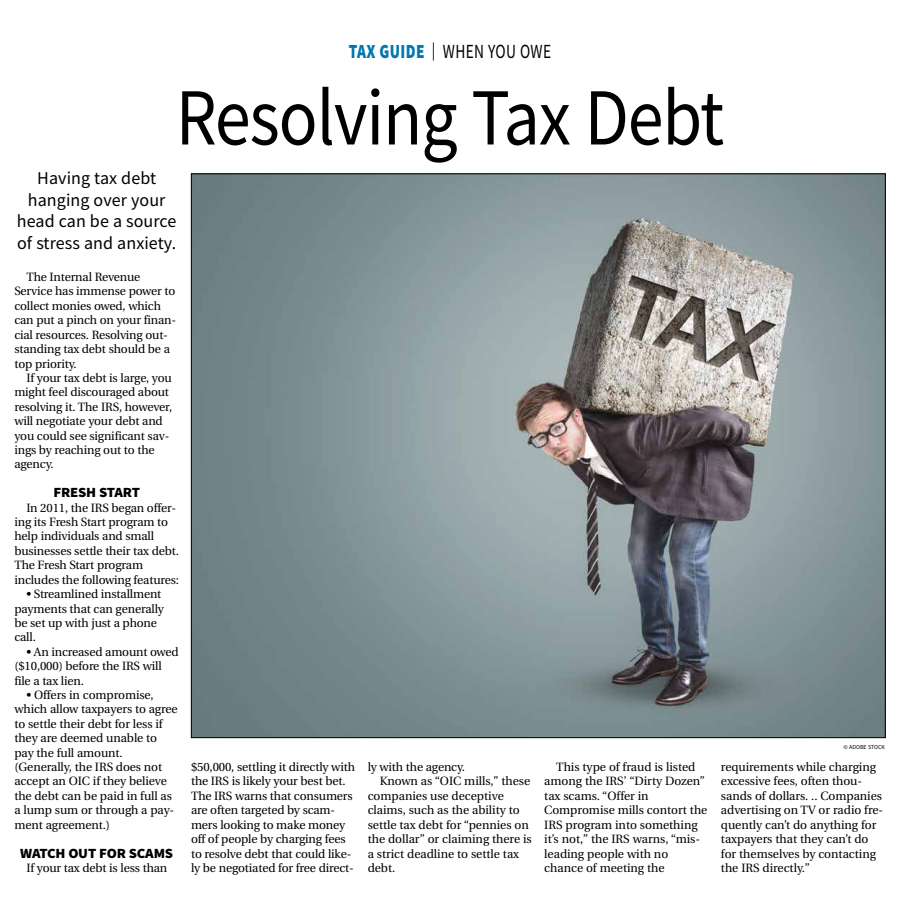
<style>
.page{position:relative;width:900px;height:908px;background:#fff}
.page>*{position:absolute;margin:0;border:0;box-sizing:border-box;transform-origin:0 0}
.t1{font:81px "Source Sans Pro";letter-spacing:-.015em;color:#000;scale:.89 1}
.t2{font:20px "Source Sans Pro";letter-spacing:.025em;color:#000;scale:.77 1}
.t3{font:18px/21.6px "Source Sans Pro";letter-spacing:.005em;color:#000;text-align:center}
.t4{font:900 14px "Source Sans Pro";letter-spacing:-.015em;color:#000;scale:1.05 1}
.t5{font:12px/14.4px "Utopia";letter-spacing:-.015em;color:#000}
.t6{font:6px "Source Sans Pro";color:#000}
.s1{font-weight:900;color:#0077b1}
.s2{font-size:18px}
</style>
<div class="page">
<img style="left:193px;top:175px;width:691px;height:560px">
<h2 class="t2" style="left:349px;top:39px;width:264px"><span class="s1">TAX GUIDE</span> <span class="s2">|</span> WHEN YOU OWE</h2>
<h1 class="t1" style="left:176px;top:66px;width:618px">Resolving Tax Debt</h1>
<h3 class="t3" style="left:17px;top:167px;width:161px">Having tax debt hanging over your head can be a source of stress and anxiety.</h3>
<p class="t5" style="left:14px;top:270px;width:163px;text-indent:12px">The Internal Revenue<br>Service has immense power to collect monies owed, which can put a pinch on your finan&shy;cial resources. Resolving out&shy;standing tax debt should be a top priority.</p>
<p class="t5" style="left:14px;top:371px;width:159px;text-indent:12px">If your tax debt is large, you might feel discouraged about resolving it. The IRS, however, will negotiate your debt and you could see significant sav&shy;ings by reaching out to the agency.</p>
<p class="t4" style="left:53px;top:482px;width:84px">FRESH START</p>
<p class="t5" style="left:14px;top:500px;width:166px;text-indent:12px">In 2011, the IRS began offer&shy;ing its Fresh Start program to help individuals and small businesses settle their tax debt.<br>The Fresh Start program includes the following features:</p>
<p class="t5" style="left:14px;top:587px;width:151px;text-indent:12px">• Streamlined installment payments that can generally be set up with just a phone call.</p>
<p class="t5" style="left:14px;top:644px;width:166px;text-indent:12px">• An increased amount owed ($10,000) before the IRS will file a tax lien.</p>
<p class="t5" style="left:14px;top:687px;width:165px;text-indent:12px">• Offers in compromise, which allow taxpayers to agree to settle their debt for less if they are deemed unable to pay the full amount. (Generally, the IRS does not accept an OIC if they believe the debt can be paid in full as a lump sum or through a pay&shy;ment agreement.)</p>
<p class="t4" style="left:20px;top:842px;width:147px">WATCH OUT FOR SCAMS</p>
<p class="t5" style="left:26px;top:860px;width:142px">If your tax debt is less than</p>
<p class="t5" style="left:191px;top:759px;width:165px">$50,000, settling it directly with the IRS is likely your best bet.<br>The IRS warns that consumers are often targeted by scam&shy;mers looking to make money off of people by charging fees to resolve debt that could like&shy;ly be negotiated for free direct-</p>
<p class="t5" style="left:368px;top:759px;width:99px">ly with the agency.</p>
<p class="t5" style="left:380px;top:774px;width:152px">Known as “OIC mills,” these</p>
<p class="t5" style="left:368px;top:788px;width:138px">companies use deceptive</p>
<p class="t5" style="left:368px;top:803px;width:154px">claims, such as the ability to</p>
<p class="t5" style="left:368px;top:817px;width:163px">settle tax debt for “pennies on</p>
<p class="t5" style="left:368px;top:831px;width:166px">the dollar” or claiming there is</p>
<p class="t5" style="left:368px;top:846px;width:153px">a strict deadline to settle tax</p>
<p class="t5" style="left:368px;top:860px;width:29px">debt.</p>
<p class="t6" style="left:844px;top:743px;width:43px">© ADOBE STOCK</p>
<p class="t5" style="left:544px;top:759px;width:165px;text-indent:12px">This type of fraud is listed among the IRS’ “Dirty Dozen” tax scams. “Offer in<br>Compromise mills contort the<br>IRS program into something it’s not,” the IRS warns, “mis&shy;leading people with no chance of meeting the</p>
<p class="t5" style="left:721px;top:759px;width:164px">requirements while charging excessive fees, often thou&shy;sands of dollars. .. Companies advertising on TV or radio fre&shy;quently can’t do anything for taxpayers that they can’t do for themselves by contacting the IRS directly.”</p>
</div>
